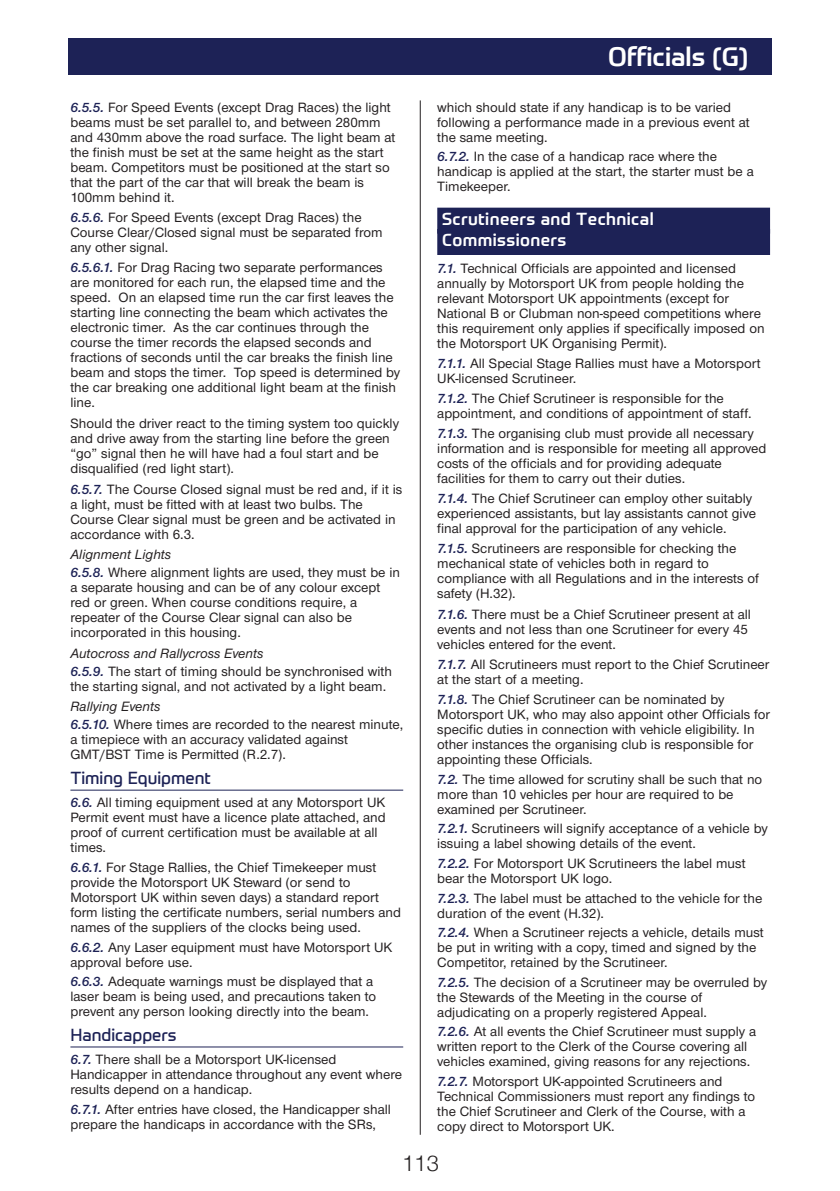
<style>
.page{position:relative;width:840px;height:1191px;background:#fff}
.page>*{position:absolute;margin:0;border:0;box-sizing:border-box;transform-origin:0 0}
.t1{font:500 26px "Prometo";color:#fff}
.t2{font:300 22px "Helvetica Neue";color:#231f20}
.t3{font:500 17px/21.4px "Prometo";letter-spacing:.025em;color:#fff}
.t4{font:17px "Prometo";color:#1d2256}
.t5{font:500 14px/15px "Nimbus Sans Novus T";color:#231f20}
.s1{font-weight:600;font-style:italic;color:#1d2256}
.s2{font-style:italic}
</style>
<div class="page">
<hr style="left:419px;top:100px;width:1px;height:1035px;background:#231f20">
<div style="left:68px;top:38px;width:703px;height:37px;background:#1d2256"></div>
<hr style="left:70px;top:789px;width:333px;height:1px;background:#1d2256">
<hr style="left:70px;top:1046px;width:333px;height:1px;background:#1d2256">
<div style="left:437px;top:208px;width:332px;height:26px;background:#1d2256"></div>
<div style="left:437px;top:229px;width:332px;height:26px;background:#1d2256"></div>
<p class="t5" style="left:70px;top:99px;width:326px"><span class="s1">6.5.5.</span> For Speed Events (except Drag Races) the light beams must be set parallel to, and between 280mm and 430mm above the road surface. The light beam at the finish must be set at the same height as the start beam. Competitors must be positioned at the start so that the part of the car that will break the beam is 100mm behind it.</p>
<p class="t5" style="left:70px;top:209px;width:313px"><span class="s1">6.5.6.</span> For Speed Events (except Drag Races) the<br>Course Clear/Closed signal must be separated from any other signal.</p>
<p class="t5" style="left:70px;top:260px;width:331px"><span class="s1">6.5.6.1.</span> For Drag Racing two separate performances are monitored for each run, the elapsed time and the speed. On an elapsed time run the car first leaves the starting line connecting the beam which activates the electronic timer. As the car continues through the course the timer records the elapsed seconds and fractions of seconds until the car breaks the finish line beam and stops the timer. Top speed is determined by the car breaking one additional light beam at the finish line.</p>
<p class="t5" style="left:70px;top:415px;width:330px">Should the driver react to the timing system too quickly and drive away from the starting line before the green “go” signal then he will have had a foul start and be disqualified (red light start).</p>
<p class="t5" style="left:70px;top:481px;width:333px"><span class="s1">6.5.7.</span> The Course Closed signal must be red and, if it is a light, must be fitted with at least two bulbs. The Course Clear signal must be green and be activated in accordance with 6.3.</p>
<p class="t5" style="left:70px;top:545px;width:331px;line-height:17.8px"><span class="s2">Alignment Lights<br></span><span class="s1">6.5.8.</span> Where alignment lights are used, they must be in</p>
<p class="t5" style="left:70px;top:580px;width:311px">a separate housing and can be of any colour except red or green. When course conditions require, a repeater of the Course Clear signal can also be incorporated in this housing.</p>
<p class="t5" style="left:70px;top:644px;width:323px;line-height:17.8px"><span class="s2">Autocross and Rallycross Events<br></span><span class="s1">6.5.9.</span> The start of timing should be synchronised with</p>
<p class="t5" style="left:70px;top:675px;width:317px;line-height:20.6px">the starting signal, and not activated by a light beam.<br><span class="s2">Rallying Events</span></p>
<p class="t5" style="left:70px;top:717px;width:334px"><span class="s1">6.5.10.</span> Where times are recorded to the nearest minute, a timepiece with an accuracy validated against<br>GMT/BST Time is Permitted (R.2.7).</p>
<p class="t4" style="left:70px;top:766px;width:142px">Timing Equipment</p>
<p class="t5" style="left:70px;top:795px;width:316px"><span class="s1">6.6.</span> All timing equipment used at any Motorsport UK Permit event must have a licence plate attached, and proof of current certification must be available at all times.</p>
<p class="t5" style="left:70px;top:859px;width:332px"><span class="s1">6.6.1.</span> For Stage Rallies, the Chief Timekeeper must provide the Motorsport UK Steward (or send to Motorsport UK within seven days) a standard report form listing the certificate numbers, serial numbers and names of the suppliers of the clocks being used.</p>
<p class="t5" style="left:70px;top:939px;width:323px"><span class="s1">6.6.2.</span> Any Laser equipment must have Motorsport UK approval before use.</p>
<p class="t5" style="left:70px;top:973px;width:307px"><span class="s1">6.6.3.</span> Adequate warnings must be displayed that a laser beam is being used, and precautions taken to prevent any person looking directly into the beam.</p>
<p class="t4" style="left:70px;top:1023px;width:108px">Handicappers</p>
<p class="t5" style="left:70px;top:1052px;width:333px"><span class="s1">6.7.</span> There shall be a Motorsport UK-licensed<br>Handicapper in attendance throughout any event where results depend on a handicap.</p>
<p class="t5" style="left:70px;top:1101px;width:322px"><span class="s1">6.7.1.</span> After entries have closed, the Handicapper shall prepare the handicaps in accordance with the SRs,</p>
<p class="t1" style="left:607px;top:39px;width:142px">Officials (G)</p>
<p class="t5" style="left:437px;top:99px;width:314px">which should state if any handicap is to be varied following a performance made in a previous event at the same meeting.</p>
<p class="t5" style="left:437px;top:149px;width:318px"><span class="s1">6.7.2.</span> In the case of a handicap race where the handicap is applied at the start, the starter must be a<br>Timekeeper.</p>
<p class="t3" style="left:442px;top:207px;width:213px">Scrutineers and Technical<br>Commissioners</p>
<p class="t5" style="left:437px;top:260px;width:329px"><span class="s1">7.1.</span> Technical Officials are appointed and licensed annually by Motorsport UK from people holding the relevant Motorsport UK appointments (except for National B or Clubman non-speed competitions where this requirement only applies if specifically imposed on the Motorsport UK Organising Permit).</p>
<p class="t5" style="left:437px;top:355px;width:325px"><span class="s1">7.1.1.</span> All Special Stage Rallies must have a Motorsport<br>UK-licensed Scrutineer.</p>
<p class="t5" style="left:437px;top:391px;width:316px"><span class="s1">7.1.2.</span> The Chief Scrutineer is responsible for the appointment, and conditions of appointment of staff.</p>
<p class="t5" style="left:437px;top:426px;width:330px"><span class="s1">7.1.3.</span> The organising club must provide all necessary information and is responsible for meeting all approved costs of the officials and for providing adequate facilities for them to carry out their duties.</p>
<p class="t5" style="left:437px;top:491px;width:320px"><span class="s1">7.1.4.</span> The Chief Scrutineer can employ other suitably experienced assistants, but lay assistants cannot give final approval for the participation of any vehicle.</p>
<p class="t5" style="left:437px;top:541px;width:323px"><span class="s1">7.1.5.</span> Scrutineers are responsible for checking the mechanical state of vehicles both in regard to compliance with all Regulations and in the interests of safety (H.32).</p>
<p class="t5" style="left:437px;top:606px;width:315px"><span class="s1">7.1.6.</span> There must be a Chief Scrutineer present at all events and not less than one Scrutineer for every 45 vehicles entered for the event.</p>
<p class="t5" style="left:437px;top:656px;width:333px"><span class="s1">7.1.7.</span> All Scrutineers must report to the Chief Scrutineer at the start of a meeting.</p>
<p class="t5" style="left:437px;top:691px;width:334px"><span class="s1">7.1.8.</span> The Chief Scrutineer can be nominated by Motorsport UK, who may also appoint other Officials for specific duties in connection with vehicle eligibility. In other instances the organising club is responsible for appointing these Officials.</p>
<p class="t5" style="left:437px;top:771px;width:326px"><span class="s1">7.2.</span> The time allowed for scrutiny shall be such that no more than 10 vehicles per hour are required to be examined per Scrutineer.</p>
<p class="t5" style="left:437px;top:821px;width:332px"><span class="s1">7.2.1.</span> Scrutineers will signify acceptance of a vehicle by issuing a label showing details of the event.</p>
<p class="t5" style="left:437px;top:855px;width:310px"><span class="s1">7.2.2.</span> For Motorsport UK Scrutineers the label must bear the Motorsport UK logo.</p>
<p class="t5" style="left:437px;top:890px;width:326px"><span class="s1">7.2.3.</span> The label must be attached to the vehicle for the duration of the event (H.32).</p>
<p class="t5" style="left:437px;top:924px;width:328px"><span class="s1">7.2.4.</span> When a Scrutineer rejects a vehicle, details must be put in writing with a copy, timed and signed by the<br>Competitor, retained by the Scrutineer.</p>
<p class="t5" style="left:437px;top:974px;width:331px"><span class="s1">7.2.5.</span> The decision of a Scrutineer may be overruled by the Stewards of the Meeting in the course of adjudicating on a properly registered Appeal.</p>
<p class="t5" style="left:437px;top:1023px;width:320px"><span class="s1">7.2.6.</span> At all events the Chief Scrutineer must supply a written report to the Clerk of the Course covering all vehicles examined, giving reasons for any rejections.</p>
<p class="t5" style="left:437px;top:1073px;width:319px"><span class="s1">7.2.7.</span> Motorsport UK-appointed Scrutineers and Technical Commissioners must report any findings to the Chief Scrutineer and Clerk of the Course, with a copy direct to Motorsport UK.</p>
<p class="t2" style="left:402px;top:1149px;width:38px">113</p>
</div>
